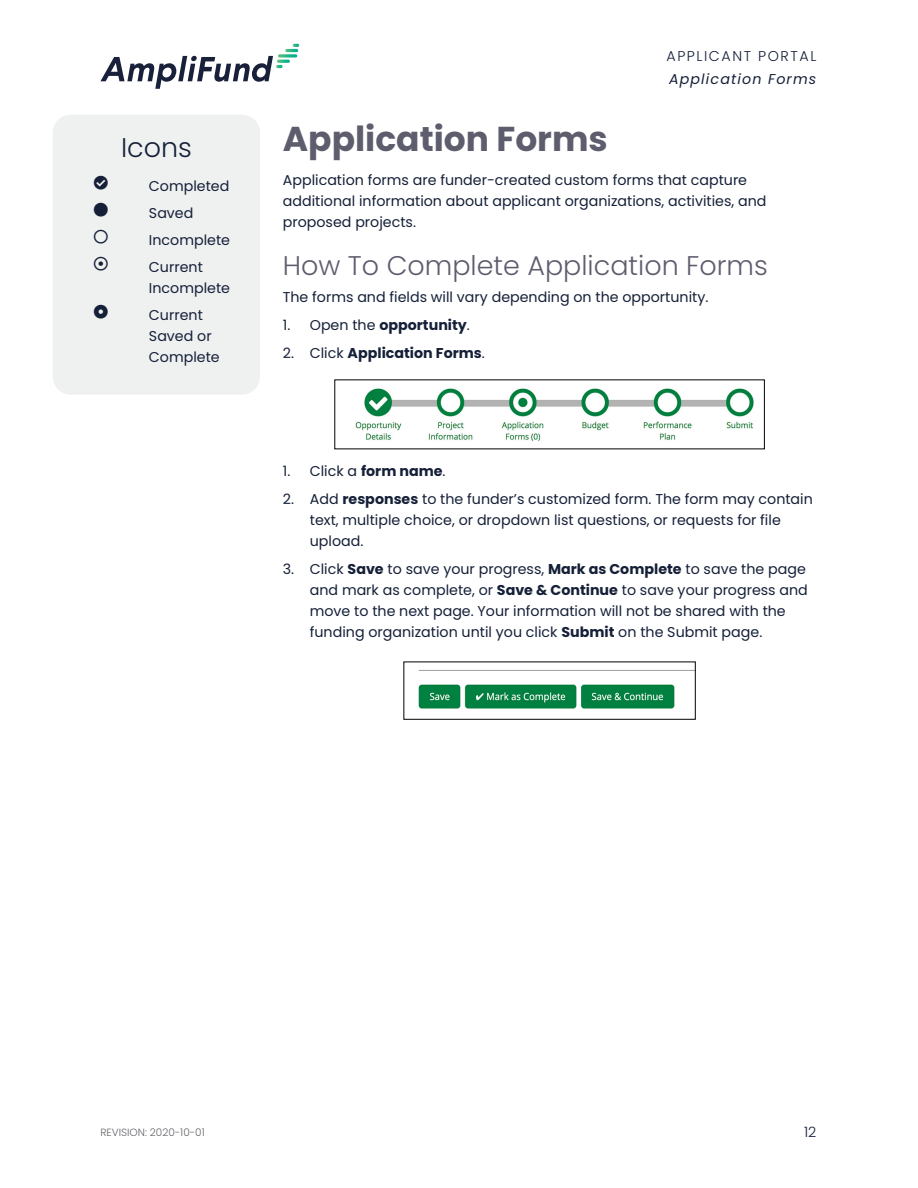
<style>
.page{position:relative;width:918px;height:1188px;background:#fff}
.page>*{position:absolute;margin:0;border:0;box-sizing:border-box;transform-origin:0 0}
.Heading_1{font:700 34.5px "Poppins";color:#5e5d6e}
.Heading_2{font:300 27px "Poppins";color:#5e5d6e}
.Icon_title{font:300 27px "Poppins";color:#152038}
.Icon_Glossary{font:14.25px/21px "Poppins";color:#152038}
.t1{font:700 14.25px "Poppins";color:#152038}
.t2{font:300 14.25px "Poppins";letter-spacing:.11em;color:#152038}
.t3{font:italic 14.25px "Poppins";letter-spacing:.08em;color:#152038}
.t4{font:300 10.5px "Poppins";color:#64656a}
.s1{font-weight:400}
.s2{font-weight:700}
</style>
<div class="page">
<svg style="left:100px;top:44px;width:199px;height:45px"></svg>
<img style="left:355px;top:388px;width:399px;height:54px">
<img style="left:418px;top:670px;width:275px;height:39px">
<div style="left:53px;top:115px;width:207px;height:280px;background:#eff0f0;border-radius:18px"></div>
<p class="Icon_title" style="left:121px;top:132px;width:72px">Icons</p>
<p class="Icon_Glossary" style="left:149px;top:175px;width:82px">Completed</p>
<p class="Icon_Glossary" style="left:149px;top:202px;width:46px">Saved</p>
<p class="Icon_Glossary" style="left:149px;top:229px;width:83px">Incomplete</p>
<p class="Icon_Glossary" style="left:149px;top:256px;width:83px">Current<br>Incomplete</p>
<p class="Icon_Glossary" style="left:149px;top:304px;width:72px">Current<br>Saved or<br>Complete</p>
<p class="t2" style="left:667px;top:48px;width:151px">APPLICANT PORTAL</p>
<p class="t3" style="left:669px;top:71px;width:149px">Application Forms</p>
<p class="Heading_1" style="left:283px;top:119px;width:327px">Application Forms</p>
<p class="Icon_Glossary" style="left:283px;top:170px;width:485px">Application forms are funder-created custom forms that capture additional information about applicant organizations, activities, and proposed projects.</p>
<p class="Heading_2" style="left:283px;top:250px;width:487px">How To Complete Application Forms</p>
<p class="Icon_Glossary" style="left:283px;top:287px;width:427px">The forms and fields will vary depending on the opportunity.</p>
<p class="t1" style="left:283px;top:317px;width:189px"><span class="s1">1. Open the</span> opportunity<span class="s1">.</span></p>
<p class="t1" style="left:283px;top:345px;width:204px"><span class="s1">2. Click</span> Application Forms<span class="s1">.</span></p>
<p class="Icon_Glossary" style="left:283px;top:461px;width:164px">1. Click a <span class="s2">form name</span>.</p>
<p class="Icon_Glossary" style="left:310px;top:489px;width:505px;text-indent:-27px">2. Add <span class="s2">responses</span> to the funder’s customized form. The form may contain text, multiple choice, or dropdown list questions, or requests for file upload.</p>
<p class="Icon_Glossary" style="left:310px;top:559px;width:500px;text-indent:-27px">3. Click <span class="s2">Save</span> to save your progress, <span class="s2">Mark as Complete</span> to save the page and mark as complete, or <span class="s2">Save &amp; Continue</span> to save your progress and move to the next page. Your information will not be shared with the funding organization until you click <span class="s2">Submit</span> on the Submit page.</p>
<p class="t4" style="left:100px;top:1127px;width:106px">REVISION: 2020-10-01</p>
<p class="t2" style="left:804px;top:1124px;width:14px">12</p>
</div>
